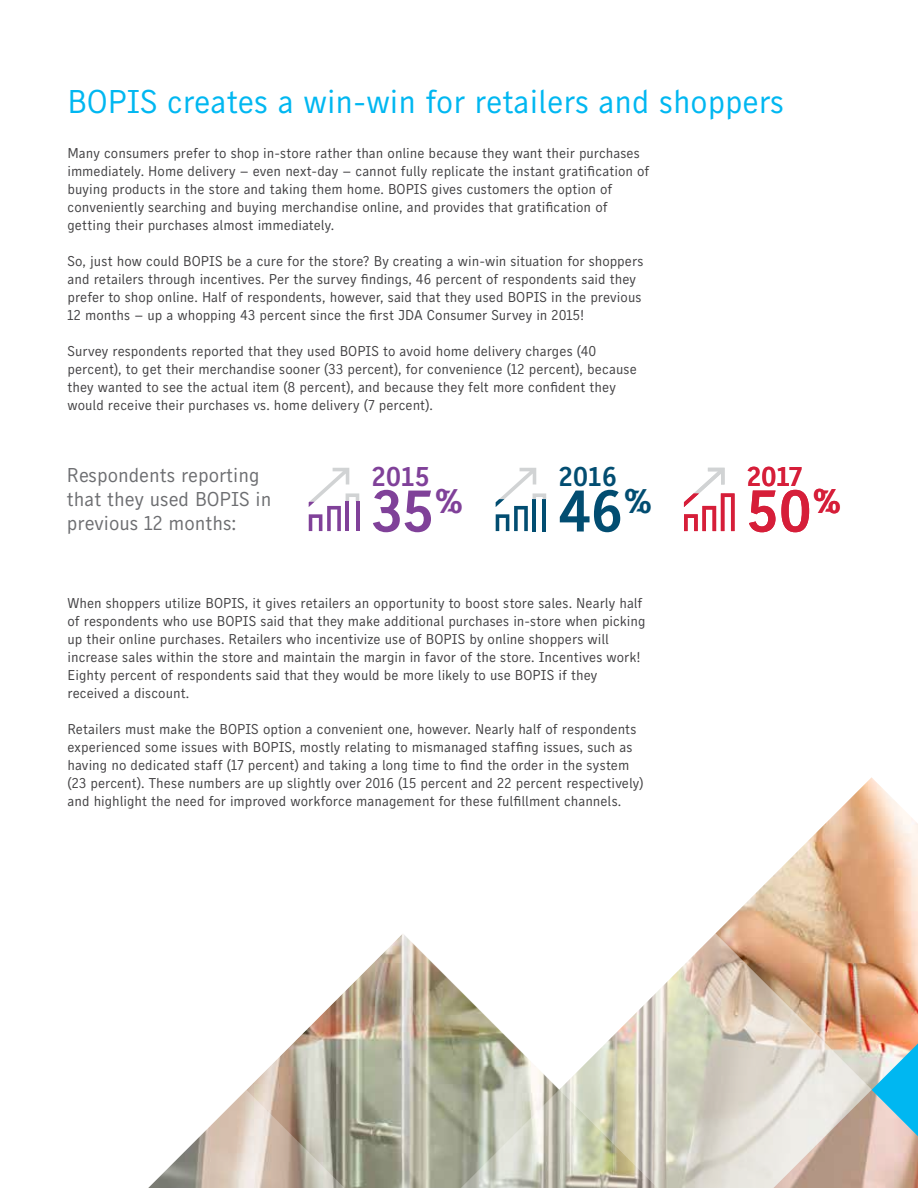
<style>
.page{position:relative;width:918px;height:1188px;background:#fff}
.page>*{position:absolute;margin:0;border:0;box-sizing:border-box;transform-origin:0 0}
.t1{font:58.8px "Skopex Gothic Bld";color:#804199}
.t2{font:58.8px "Skopex Gothic Bld";color:#d61e39}
.t3{font:58.8px "Skopex Gothic Bld";color:#024d71}
.t4{font:33px "Skopex Gothic";color:#00b7f1}
.t5{font:27.3px "Skopex Gothic Bld";color:#804199}
.t6{font:27.3px "Skopex Gothic Bld";color:#d61e39}
.t7{font:27.3px "Skopex Gothic Bld";color:#024d71}
.t8{font:20.1px/24px "Skopex Gothic";color:#6d6e71}
.t9{font:14.25px/18px "Skopex Gothic";letter-spacing:.005em;color:#414042}
</style>
<div class="page">
<img style="left:872px;top:778px;width:46px;height:259px">
<svg style="left:428px;top:777px;width:444px;height:260px"></svg>
<svg style="left:428px;top:1037px;width:490px;height:151px;background:#cac9bc"></svg>
<svg style="left:148px;top:934px;width:280px;height:254px"></svg>
<svg style="left:309px;top:468px;width:50px;height:63px"></svg>
<svg style="left:684px;top:468px;width:51px;height:63px"></svg>
<svg style="left:496px;top:468px;width:50px;height:63px"></svg>
<h2 class="t4" style="left:68px;top:82px;width:718px">BOPIS creates a win-win for retailers and shoppers</h2>
<p class="t9" style="left:68px;top:144px;width:583px">Many consumers prefer to shop in-store rather than online because they want their purchases immediately. Home delivery – even next-day – cannot fully replicate the instant gratification of buying products in the store and taking them home. BOPIS gives customers the option of conveniently searching and buying merchandise online, and provides that gratification of getting their purchases almost immediately.</p>
<p class="t9" style="left:68px;top:252px;width:577px">So, just how could BOPIS be a cure for the store? By creating a win-win situation for shoppers and retailers through incentives. Per the survey findings, 46 percent of respondents said they prefer to shop online. Half of respondents, however, said that they used BOPIS in the previous 12 months – up a whopping 43 percent since the first JDA Consumer Survey in 2015!</p>
<p class="t9" style="left:68px;top:342px;width:571px">Survey respondents reported that they used BOPIS to avoid home delivery charges (40 percent), to get their merchandise sooner (33 percent), for convenience (12 percent), because they wanted to see the actual item (8 percent), and because they felt more confident they would receive their purchases vs. home delivery (7 percent).</p>
<h3 class="t8" style="left:67px;top:463px;width:206px">Respondents reporting that they used BOPIS in previous 12 months:</h3>
<h3 class="t5" style="left:372px;top:460px;width:59px">2015</h3>
<h1 class="t1" style="left:372px;top:475px;width:92px">35<sup>%</sup></h1>
<h3 class="t7" style="left:559px;top:460px;width:60px">2016</h3>
<h1 class="t3" style="left:559px;top:475px;width:94px">46<sup>%</sup></h1>
<p class="t9" style="left:68px;top:594px;width:580px">When shoppers utilize BOPIS, it gives retailers an opportunity to boost store sales. Nearly half of respondents who use BOPIS said that they make additional purchases in-store when picking up their online purchases. Retailers who incentivize use of BOPIS by online shoppers will increase sales within the store and maintain the margin in favor of the store. Incentives work!<br>Eighty percent of respondents said that they would be more likely to use BOPIS if they received a discount.</p>
<p class="t9" style="left:68px;top:720px;width:578px">Retailers must make the BOPIS option a convenient one, however. Nearly half of respondents experienced some issues with BOPIS, mostly relating to mismanaged staffing issues, such as having no dedicated staff (17 percent) and taking a long time to find the order in the system (23 percent). These numbers are up slightly over 2016 (15 percent and 22 percent respectively) and highlight the need for improved workforce management for these fulfillment channels.</p>
<h3 class="t6" style="left:747px;top:460px;width:56px">2017</h3>
<h1 class="t2" style="left:747px;top:475px;width:95px">50<sup>%</sup></h1>
</div>
